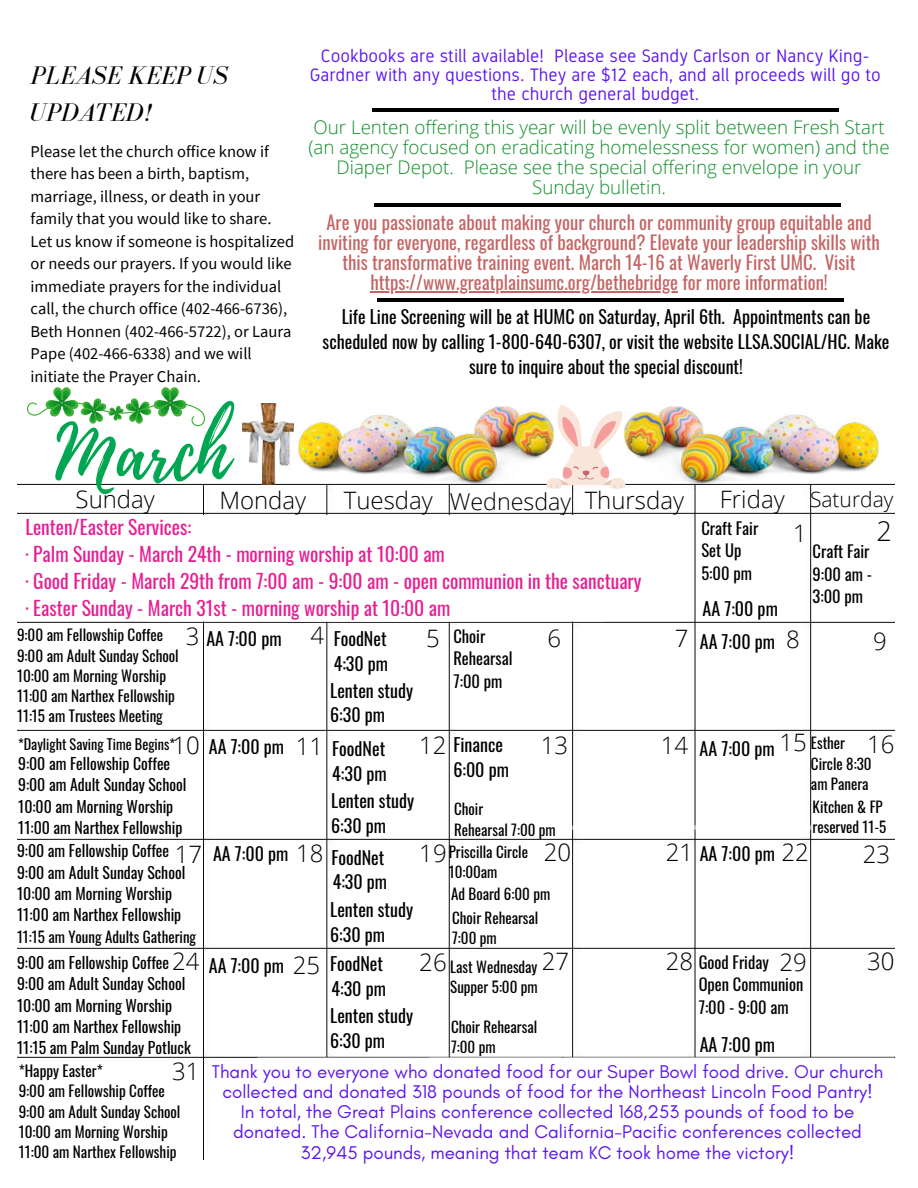
<style>
.page{position:relative;width:918px;height:1188px;background:#fff}
.page>*{position:absolute;margin:0;border:0;box-sizing:border-box;transform-origin:0 0}
.t1{font:73.65px "Playlist Script";color:#00a651}
.t2{font:300 27.15px "Open Sans";color:#000}
.t3{font:italic 26.25px/36.3px "Bodoni FLF";color:#000}
.t4{font:300 24px "Open Sans";color:#000}
.t5{font:300 23.25px "Open Sans";color:#000}
.t6{font:300 21px "Open Sans";color:#000}
.t7{font:19.5px/27px "Oswald";color:#e61f93}
.t8{font:18.75px "Glacial Indifference";color:#5e17eb}
.t9{font:18.75px/20.2px "Oswald";color:#c36665;text-align:center}
.t10{font:300 18.75px/20.2px "Open Sans";color:#128d2a;text-align:center}
.t11{font:18px/24.8px "Oswald";color:#000}
.t12{font:18px/19.2px "Gidole";color:#5e17eb;text-align:center}
.t13{font:16.5px/22.5px "Source Sans Pro";color:#000}
.t14{font:16.5px/22.5px "Oswald";color:#000}
.t15{font:15.75px/21.3px "Oswald";color:#000}
.t16{font:15.15px/20.2px "Oswald";color:#000}
.t17{font:15px/20.2px "Oswald";color:#000}
.t18{font:14.25px "Oswald";color:#000}
.s1{font-size:24px}
.s2{font-family:"Open Sans";font-weight:300;font-size:24px}
.s3{font-family:"Open Sans";font-weight:300;font-size:24px;color:#000}
</style>
<div class="page">
<img style="left:18px;top:484px;width:876px;height:676px">
<svg style="left:462px;top:820px;width:424px;height:15px"></svg>
<hr style="left:372px;top:108px;width:467px;height:4px;background:#000">
<hr style="left:375px;top:203px;width:466px;height:4px;background:#000">
<svg style="left:204px;top:1058px;width:690px;height:102px"></svg>
<hr style="left:377px;top:298px;width:467px;height:3px;background:#000">
<svg style="left:149px;top:515px;width:489px;height:107px"></svg>
<img style="left:243px;top:403px;width:50px;height:81px">
<img style="left:299px;top:407px;width:254px;height:91px">
<svg style="left:27px;top:387px;width:178px;height:39px"></svg>
<img style="left:624px;top:407px;width:254px;height:91px">
<svg style="left:541px;top:405px;width:92px;height:86px"></svg>
<hr style="left:370px;top:291px;width:308px;height:2px;background:#c36665">
<h3 class="t3" style="left:31px;top:57px;width:199px">PLEASE KEEP US<br>UPDATED!</h3>
<p class="t13" style="left:31px;top:140px;width:265px">Please let the church office know if there has been a birth, baptism, marriage, illness, or death in your family that you would like to share.<br>Let us know if someone is hospitalized or needs our prayers. If you would like immediate prayers for the individual call, the church office (402-466-6736), Beth Honnen (402-466-5722), or Laura Pape (402-466-6338) and we will initiate the Prayer Chain.</p>
<p class="t12" style="left:310px;top:46px;width:573px">Cookbooks are still available! Please see Sandy Carlson or Nancy King-<br>Gardner with any questions. They are $12 each, and all proceeds will go to the church general budget.</p>
<p class="t10" style="left:309px;top:116px;width:583px">Our Lenten offering this year will be evenly split between Fresh Start (an agency focused on eradicating homelessness for women) and the Diaper Depot. Please see the special offering envelope in your Sunday bulletin.</p>
<p class="t9" style="left:318px;top:211px;width:563px">Are you passionate about making your church or community group equitable and inviting for everyone, regardless of background? Elevate your leadership skills with this transformative training event. March 14-16 at Waverly First UMC. Visit https://www.greatplainsumc.org/bethebridge for more information!</p>
<p class="t11" style="left:323px;top:304px;width:568px;text-align:center">Life Line Screening will be at HUMC on Saturday, April 6th. Appointments can be scheduled now by calling 1-800-640-6307, or visit the website LLSA.SOCIAL/HC. Make sure to inquire about the special discount!</p>
<h1 class="t1" style="left:55px;top:401px;width:175px">March</h1>
<h3 class="t4" style="left:219px;top:484px;width:88px">Monday</h3>
<h3 class="t4" style="left:344px;top:484px;width:91px">Tuesday</h3>
<h3 class="t4" style="left:585px;top:484px;width:101px">Thursday</h3>
<h3 class="t4" style="left:76px;top:482px;width:81px">Sunday</h3>
<p class="t5" style="left:450px;top:485px;width:123px">Wednesday</p>
<p class="t7" style="left:25px;top:513px;width:618px">Lenten/Easter Services:<br>· Palm Sunday - March 24th - morning worship at 10:00 am<br>· Good Friday - March 29th from 7:00 am - 9:00 am - open communion in the sanctuary · Easter Sunday - March 31st - morning worship at 10:00 am</p>
<p class="t6" style="left:720px;top:485px;width:175px"><span class="s1">Friday</span> Saturday</p>
<p class="t14" style="left:701px;top:516px;width:58px">Craft Fair<br>Set Up<br>5:00 pm</p>
<p class="t11" style="left:703px;top:596px;width:77px">AA 7:00 pm</p>
<h3 class="t4" style="left:793px;top:516px;width:15px">1</h3>
<h2 class="t2" style="left:877px;top:512px;width:17px">2</h2>
<p class="t14" style="left:813px;top:540px;width:61px">Craft Fair<br>9:00 am -<br>3:00 pm</p>
<h3 class="t4" style="left:310px;top:618px;width:15px">4</h3>
<h3 class="t4" style="left:186px;top:620px;width:15px">3</h3>
<h3 class="t4" style="left:873px;top:624px;width:15px">9</h3>
<p class="t16" style="left:17px;top:624px;width:163px">9:00 am Fellowship Coffee<br>9:00 am Adult Sunday School<br>10:00 am Morning Worship<br>11:00 am Narthex Fellowship<br>11:15 am Trustees Meeting</p>
<p class="t11" style="left:334px;top:626px;width:56px">FoodNet<br>4:30 pm</p>
<p class="t14" style="left:453px;top:624px;width:61px">Choir<br>Rehearsal<br>7:00 pm</p>
<h3 class="t4" style="left:426px;top:621px;width:15px">5</h3>
<h3 class="t4" style="left:548px;top:621px;width:15px">6</h3>
<h3 class="t4" style="left:675px;top:621px;width:15px">7</h3>
<h3 class="t4" style="left:786px;top:623px;width:15px">8</h3>
<p class="t11" style="left:206px;top:626px;width:77px">AA 7:00 pm</p>
<p class="t11" style="left:700px;top:629px;width:77px">AA 7:00 pm</p>
<p class="t11" style="left:330px;top:677px;width:84px">Lenten study<br>6:30 pm</p>
<h3 class="t4" style="left:172px;top:729px;width:29px">10</h3>
<h3 class="t4" style="left:296px;top:729px;width:29px">11</h3>
<h3 class="t4" style="left:419px;top:729px;width:29px">12</h3>
<h3 class="t4" style="left:541px;top:728px;width:29px">13</h3>
<h3 class="t4" style="left:661px;top:728px;width:29px">14</h3>
<h3 class="t4" style="left:779px;top:726px;width:29px">15</h3>
<h3 class="t4" style="left:867px;top:727px;width:29px">16</h3>
<p class="t17" style="left:811px;top:732px;width:62px">Esther<br>Circle 8:30 am Panera</p>
<p class="t11" style="left:453px;top:732px;width:57px">Finance<br>6:00 pm</p>
<p class="t18" style="left:18px;top:733px;width:158px">*Daylight Saving Time Begins*</p>
<p class="t15" style="left:18px;top:752px;width:170px">9:00 am Fellowship Coffee<br>9:00 am Adult Sunday School<br>10:00 am Morning Worship<br>11:00 am Narthex Fellowship</p>
<p class="t11" style="left:209px;top:733px;width:77px">AA 7:00 pm</p>
<p class="t11" style="left:332px;top:736px;width:54px">FoodNet</p>
<p class="t11" style="left:700px;top:736px;width:77px">AA 7:00 pm</p>
<p class="t11" style="left:332px;top:760px;width:56px">4:30 pm</p>
<p class="t11" style="left:331px;top:787px;width:84px">Lenten study<br>6:30 pm</p>
<p class="t17" style="left:813px;top:796px;width:75px">Kitchen &amp; FP reserved 11-5</p>
<p class="t17" style="left:454px;top:799px;width:103px">Choir<br>Rehearsal 7:00 pm</p>
<h3 class="t4" style="left:544px;top:836px;width:29px">20</h3>
<p class="t11" style="left:666px;top:841px;width:145px"><span class="s2">21</span> AA 7:00 pm <span class="s2">22</span></p>
<h3 class="t4" style="left:863px;top:837px;width:29px">23</h3>
<p class="t15" style="left:17px;top:839px;width:170px">9:00 am Fellowship Coffee<br>9:00 am Adult Sunday School<br>10:00 am Morning Worship<br>11:00 am Narthex Fellowship</p>
<p class="t17" style="left:17px;top:926px;width:181px">11:15 am Young Adults Gathering</p>
<h3 class="t4" style="left:175px;top:837px;width:29px">17</h3>
<h3 class="t4" style="left:296px;top:837px;width:29px">18</h3>
<h3 class="t4" style="left:419px;top:837px;width:29px">19</h3>
<p class="t17" style="left:449px;top:841px;width:81px">Priscilla Circle<br>10:00am</p>
<p class="t17" style="left:452px;top:907px;width:88px">Choir Rehearsal<br>7:00 pm</p>
<p class="t17" style="left:450px;top:956px;width:89px">Last Wednesday<br>Supper 5:00 pm</p>
<p class="t11" style="left:213px;top:841px;width:77px">AA 7:00 pm</p>
<p class="t11" style="left:331px;top:844px;width:57px">FoodNet<br>4:30 pm</p>
<p class="t17" style="left:451px;top:883px;width:101px">Ad Board 6:00 pm</p>
<p class="t11" style="left:330px;top:897px;width:84px">Lenten study<br>6:30 pm</p>
<h3 class="t4" style="left:666px;top:945px;width:29px">28</h3>
<h3 class="t4" style="left:779px;top:946px;width:29px">29</h3>
<h3 class="t4" style="left:867px;top:945px;width:29px">30</h3>
<h3 class="t4" style="left:172px;top:945px;width:29px">24</h3>
<p class="t11" style="left:293px;top:951px;width:95px;text-align:right"><span class="s2">25</span> FoodNet<br>4:30 pm</p>
<h3 class="t4" style="left:542px;top:945px;width:29px">27</h3>
<h3 class="t4" style="left:419px;top:946px;width:29px">26</h3>
<p class="t14" style="left:699px;top:950px;width:106px">Good Friday<br>Open Communion<br>7:00 - 9:00 am</p>
<p class="t15" style="left:17px;top:951px;width:175px">9:00 am Fellowship Coffee<br>9:00 am Adult Sunday School<br>10:00 am Morning Worship<br>11:00 am Narthex Fellowship<br>11:15 am Palm Sunday Potluck</p>
<p class="t11" style="left:209px;top:953px;width:77px">AA 7:00 pm</p>
<p class="t11" style="left:330px;top:1003px;width:84px">Lenten study<br>6:30 pm</p>
<p class="t17" style="left:451px;top:1016px;width:88px">Choir Rehearsal<br>7:00 pm</p>
<p class="t11" style="left:700px;top:1032px;width:77px">AA 7:00 pm</p>
<p class="t8" style="left:172px;top:1060px;width:713px"><span class="s3">31</span> Thank you to everyone who donated food for our Super Bowl food drive. Our church</p>
<p class="t8" style="left:222px;top:1080px;width:652px">collected and donated 318 pounds of food for the Northeast Lincoln Food Pantry!</p>
<p class="t8" style="left:241px;top:1100px;width:615px">In total, the Great Plains conference collected 168,253 pounds of food to be</p>
<p class="t8" style="left:233px;top:1120px;width:630px">donated. The California-Nevada and California-Pacific conferences collected</p>
<p class="t8" style="left:301px;top:1141px;width:495px">32,945 pounds, meaning that team KC took home the victory!</p>
<p class="t16" style="left:19px;top:1060px;width:163px">*Happy Easter*<br>9:00 am Fellowship Coffee<br>9:00 am Adult Sunday School<br>10:00 am Morning Worship<br>11:00 am Narthex Fellowship</p>
</div>
